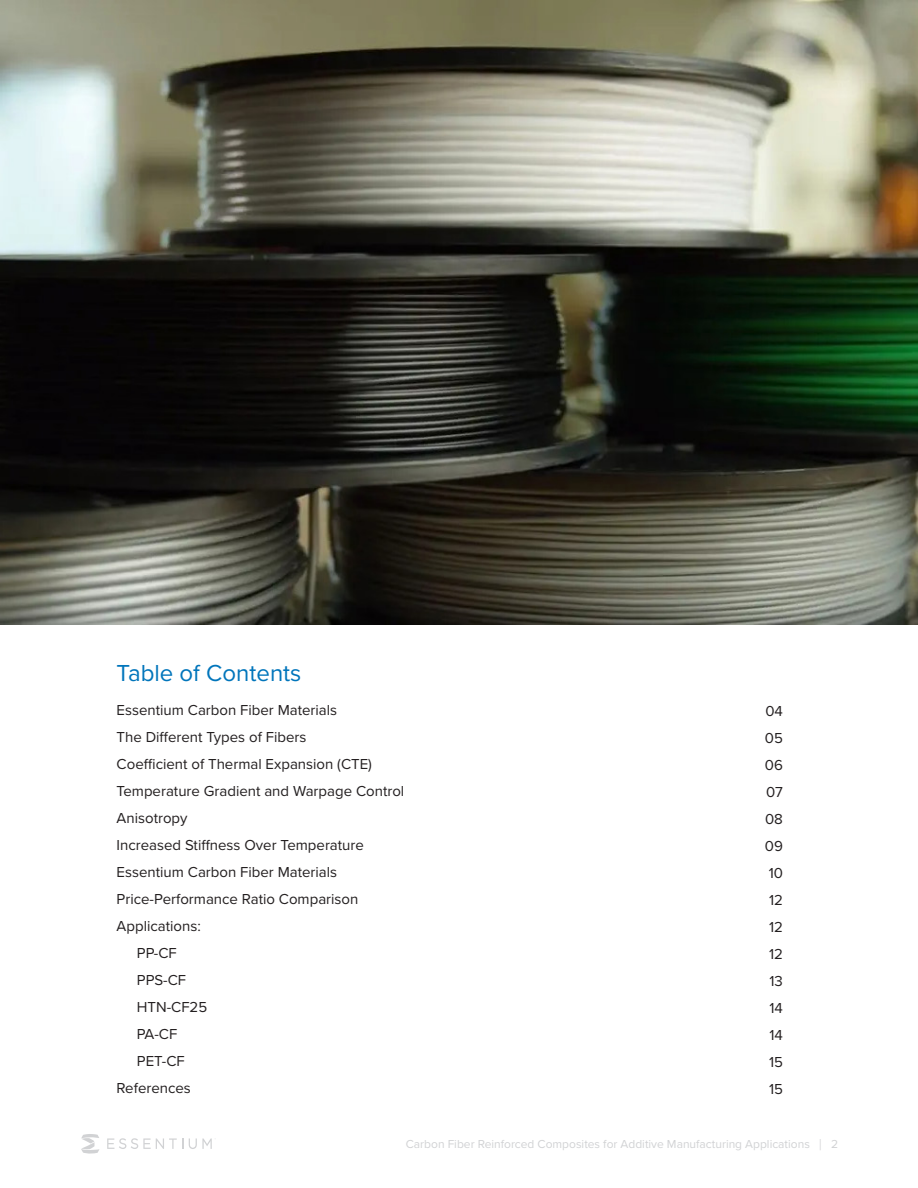
<style>
.page{position:relative;width:918px;height:1188px;background:#fff}
.page>*{position:absolute;margin:0;border:0;box-sizing:border-box;transform-origin:0 0}
.t1{font:24px "Proxima Nova";color:#0075bb}
.t2{font:15px/27px "Proxima Nova";color:#231f20}
.t3{font:12px "Proxima Nova";color:#d1d2d4}
.s1{font-size:15.9px}
</style>
<div class="page">
<svg style="left:81px;top:1134px;width:18px;height:20px"></svg>
<svg style="left:107px;top:1138px;width:76px;height:11px"></svg>
<svg style="left:189px;top:1138px;width:23px;height:11px"></svg>
<img style="left:0;top:0;width:918px;height:624px">
<p class="t1" style="left:117px;top:655px;width:186px">Table of Contents</p>
<p class="t2" style="left:117px;top:696px;width:222px">Essentium Carbon Fiber Materials</p>
<p class="t2" style="left:117px;top:723px;width:191px">The Different Types of Fibers</p>
<p class="t2" style="left:117px;top:750px;width:257px">Coefficient of Thermal Expansion (CTE)</p>
<p class="t2" style="left:117px;top:777px;width:289px">Temperature Gradient and Warpage Control</p>
<p class="t2" style="left:117px;top:804px;width:72px">Anisotropy</p>
<p class="t2" style="left:117px;top:831px;width:249px">Increased Stiffness Over Temperature</p>
<p class="t2" style="left:117px;top:858px;width:222px">Essentium Carbon Fiber Materials</p>
<p class="t2" style="left:117px;top:885px;width:243px">Price-Performance Ratio Comparison<br>Applications:</p>
<p class="t2" style="left:137px;top:939px;width:41px">PP-CF</p>
<p class="t2" style="left:137px;top:966px;width:51px">PPS-CF</p>
<p class="t2" style="left:137px;top:993px;width:72px">HTN-CF25</p>
<p class="t2" style="left:137px;top:1020px;width:42px">PA-CF</p>
<p class="t2" style="left:137px;top:1047px;width:49px">PET-CF</p>
<p class="t2" style="left:117px;top:1074px;width:76px">References</p>
<p class="t2" style="left:765px;top:697px;width:19px">04</p>
<p class="t2" style="left:765px;top:724px;width:20px">05</p>
<p class="t2" style="left:765px;top:751px;width:20px">06</p>
<p class="t2" style="left:766px;top:778px;width:18px">07</p>
<p class="t2" style="left:765px;top:805px;width:19px">08</p>
<p class="t2" style="left:765px;top:832px;width:20px">09</p>
<p class="t2" style="left:769px;top:859px;width:16px">10</p>
<p class="t2" style="left:769px;top:886px;width:15px">12</p>
<p class="t2" style="left:769px;top:913px;width:15px">12</p>
<p class="t2" style="left:769px;top:940px;width:15px">12</p>
<p class="t2" style="left:770px;top:967px;width:15px">13</p>
<p class="t2" style="left:770px;top:994px;width:15px">14</p>
<p class="t2" style="left:770px;top:1021px;width:15px">14</p>
<p class="t2" style="left:769px;top:1048px;width:15px">15</p>
<p class="t2" style="left:769px;top:1075px;width:15px">15</p>
<p class="t3" style="left:406px;top:1135px;width:434px">Carbon Fiber Reinforced Composites for Additive Manufacturing Applications <span class="s1">|</span> 2</p>
</div>
